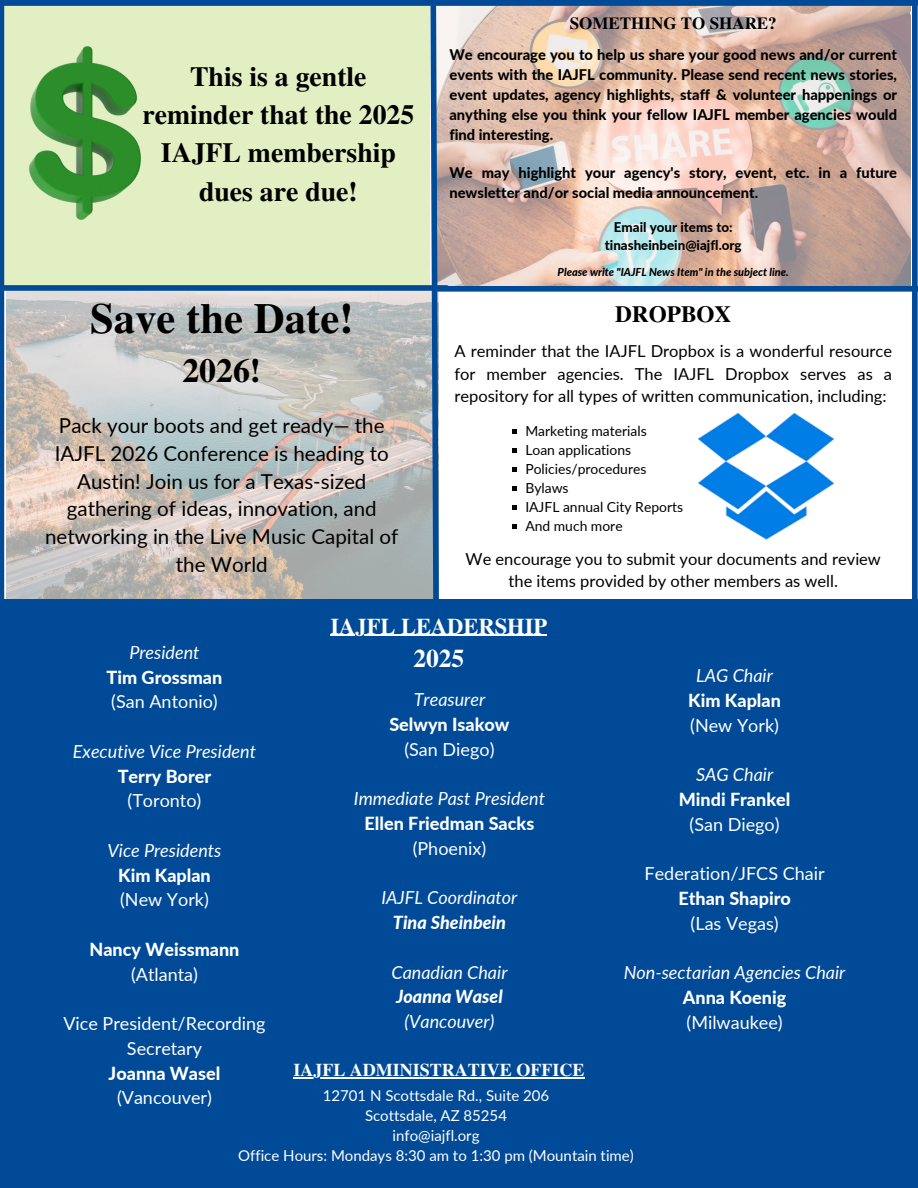
<style>
.page{position:relative;width:918px;height:1188px;background:#fff}
.page>*{position:absolute;margin:0;border:0;box-sizing:border-box;transform-origin:0 0}
.t1{font:700 42.75px "Te X Gyre Termes";color:#000}
.t2{font:700 33.75px "Te X Gyre Termes";color:#000}
.t3{font:700 27.75px/38.2px "Te X Gyre Termes";color:#000;text-align:center}
.t4{font:700 25.5px "Te X Gyre Termes";color:#fff}
.t5{font:700 23.25px "Te X Gyre Termes";color:#000}
.t6{font:700 22.5px "Te X Gyre Termes";color:#fff}
.t7{font:20.55px/27.9px "Lato";color:#000;text-align:center}
.t8{font:italic 18px/24.8px "Lato";color:#fff;text-align:center}
.t9{font:18px/24.8px "Lato";color:#fff;text-align:center}
.t10{font:800 18px/24.8px "Lato";color:#fff;text-align:center}
.t11{font:700 18px "Te X Gyre Termes";color:#fff}
.t12{font:700 16.95px "Te X Gyre Termes";color:#000}
.t13{font:16.5px/22.5px "Lato";color:#000;text-align:justify}
.t14{font:15px "Lato";color:#fff}
.t15{font:800 14.7px/20.1px "Lato";color:#000;text-align:justify}
.t16{font:13.95px "Lato";color:#000}
.t17{font:800 13.35px "Lato";color:#000}
.t18{font:italic 800 10.95px "Lato";color:#000}
.s1{font-style:italic}
.s2{font-weight:800}
.s3{font-weight:800;font-style:normal}
.s4{font-style:normal}
.s5{font-weight:400}
.s6{font-weight:400;font-style:italic}
</style>
<div class="page">
<svg style="left:512px;top:429px;width:5px;height:4px"></svg>
<svg style="left:512px;top:448px;width:5px;height:4px"></svg>
<svg style="left:512px;top:467px;width:5px;height:5px"></svg>
<svg style="left:512px;top:486px;width:5px;height:5px"></svg>
<svg style="left:512px;top:505px;width:5px;height:5px"></svg>
<svg style="left:512px;top:524px;width:5px;height:5px"></svg>
<img style="left:442px;top:6px;width:469px;height:280px">
<img style="left:7px;top:291px;width:421px;height:309px">
<svg style="left:428px;top:6px;width:14px;height:594px"></svg>
<div style="left:0;top:600px;width:918px;height:588px;background:#004a98"></div>
<div style="left:437px;top:286px;width:481px;height:6px;background:#004a98"></div>
<div style="left:1px;top:5px;width:428px;height:284px;background:#e2efc3"></div>
<div style="left:0;top:0;width:915px;height:6px;background:#004a98"></div>
<hr style="left:0;top:0;width:4px;height:609px;background:#004a98">
<div style="left:912px;top:0;width:6px;height:1184px;background:#004a98"></div>
<img style="left:698px;top:413px;width:137px;height:127px">
<div style="left:0;top:285px;width:447px;height:6px;background:#004a98"></div>
<img style="left:30px;top:46px;width:110px;height:173px">
<hr style="left:330px;top:635px;width:217px;height:1px;background:#fff">
<hr style="left:293px;top:1077px;width:291px;height:1px;background:#fff">
<h6 class="t3" style="left:142px;top:56px;width:273px">This is a gentle reminder that the 2025<br>IAJFL membership dues are due!</h6>
<h6 class="t1" style="left:90px;top:285px;width:265px">Save the Date!</h6>
<h6 class="t2" style="left:182px;top:344px;width:80px">2026!</h6>
<h6 class="t7" style="left:45px;top:411px;width:355px">Pack your boots and get ready— the<br>IAJFL 2026 Conference is heading to<br>Austin! Join us for a Texas-sized gathering of ideas, innovation, and networking in the Live Music Capital of the World</h6>
<h5 class="t12" style="left:570px;top:10px;width:209px">SOMETHING TO SHARE?</h5>
<p class="t15" style="left:449px;top:44px;width:449px">We encourage you to help us share your good news and/or current events with the IAJFL community. Please send recent news stories, event updates, agency highlights, staff &amp; volunteer happenings or anything else you think your fellow IAJFL member agencies would find interesting.</p>
<p class="t15" style="left:449px;top:162px;width:449px">We may highlight your agency's story, event, etc. in a future newsletter and/or social media announcement.</p>
<p class="t17" style="left:614px;top:219px;width:120px">Email your items to:</p>
<p class="t17" style="left:605px;top:237px;width:138px">tinasheinbein@iajfl.org</p>
<p class="t18" style="left:558px;top:265px;width:233px">Please write "IAJFL News Item" in the subject line.</p>
<p class="t5" style="left:615px;top:296px;width:118px">DROPBOX</p>
<p class="t13" style="left:454px;top:340px;width:439px">A reminder that the IAJFL Dropbox is a wonderful resource for member agencies. The IAJFL Dropbox serves as a repository for all types of written communication, including:</p>
<p class="t16" style="left:525px;top:422px;width:123px">Marketing materials</p>
<p class="t16" style="left:525px;top:441px;width:107px">Loan applications</p>
<p class="t16" style="left:525px;top:460px;width:123px">Policies/procedures</p>
<p class="t16" style="left:525px;top:479px;width:45px">Bylaws</p>
<p class="t16" style="left:525px;top:498px;width:159px">IAJFL annual City Reports</p>
<h2 class="t16" style="left:525px;top:517px;width:99px">And much more</h2>
<p class="t13" style="left:466px;top:547px;width:417px;text-align:center">We encourage you to submit your documents and review the items provided by other members as well.</p>
<p class="t6" style="left:330px;top:608px;width:218px">IAJFL LEADERSHIP</p>
<p class="t4" style="left:413px;top:639px;width:52px">2025</p>
<p class="t9" style="left:107px;top:640px;width:117px"><span class="s1">President<br></span><span class="s2">Tim Grossman </span>(San Antonio)</p>
<p class="t8" style="left:73px;top:739px;width:185px">Executive Vice President<br><span class="s3">Terry Borer<br></span><span class="s4">(Toronto)</span></p>
<p class="t8" style="left:108px;top:838px;width:115px">Vice Presidents<br><span class="s3">Kim Kaplan </span><span class="s4">(New York)</span></p>
<p class="t10" style="left:90px;top:937px;width:152px">Nancy Weissmann <span class="s5">(Atlanta)</span></p>
<p class="t9" style="left:63px;top:1011px;width:204px">Vice President/Recording<br>Secretary<br><span class="s2">Joanna Wasel </span>(Vancouver)</p>
<p class="t10" style="left:688px;top:663px;width:94px"><span class="s6">LAG Chair<br></span>Kim Kaplan <span class="s5">(New York)</span></p>
<h3 class="t10" style="left:679px;top:762px;width:113px"><span class="s6">SAG Chair<br></span>Mindi Frankel <span class="s5">(San Diego)</span></h3>
<h6 class="t9" style="left:645px;top:861px;width:181px">Federation/JFCS Chair<br><span class="s2">Ethan Shapiro<br></span>(Las Vegas)</h6>
<h6 class="t8" style="left:624px;top:960px;width:223px">Non-sectarian Agencies Chair<br><span class="s3">Anna Koenig<br></span><span class="s4">(Milwaukee)</span></h6>
<p class="t10" style="left:389px;top:687px;width:122px"><span class="s6">Treasurer<br></span>Selwyn Isakow <span class="s5">(San Diego)</span></p>
<h6 class="t8" style="left:354px;top:786px;width:193px">Immediate Past President<br><span class="s3">Ellen Friedman Sacks </span><span class="s4">(Phoenix)</span></h6>
<p class="t8" style="left:381px;top:885px;width:138px">IAJFL Coordinator<br><span class="s2">Tina Sheinbein</span></p>
<p class="t8" style="left:391px;top:959px;width:118px">Canadian Chair<br><span class="s2">Joanna Wasel </span>(Vancouver)</p>
<p class="t11" style="left:293px;top:1056px;width:293px">IAJFL ADMINISTRATIVE OFFICE</p>
<h1 class="t14" style="left:323px;top:1087px;width:228px">12701 N Scottsdale Rd., Suite 206</h1>
<h4 class="t14" style="left:365px;top:1107px;width:143px">Scottsdale, AZ 85254</h4>
<h3 class="t14" style="left:393px;top:1127px;width:88px">info@iajfl.org</h3>
<h6 class="t14" style="left:238px;top:1147px;width:397px">Office Hours: Mondays 8:30 am to 1:30 pm (Mountain time)</h6>
</div>
